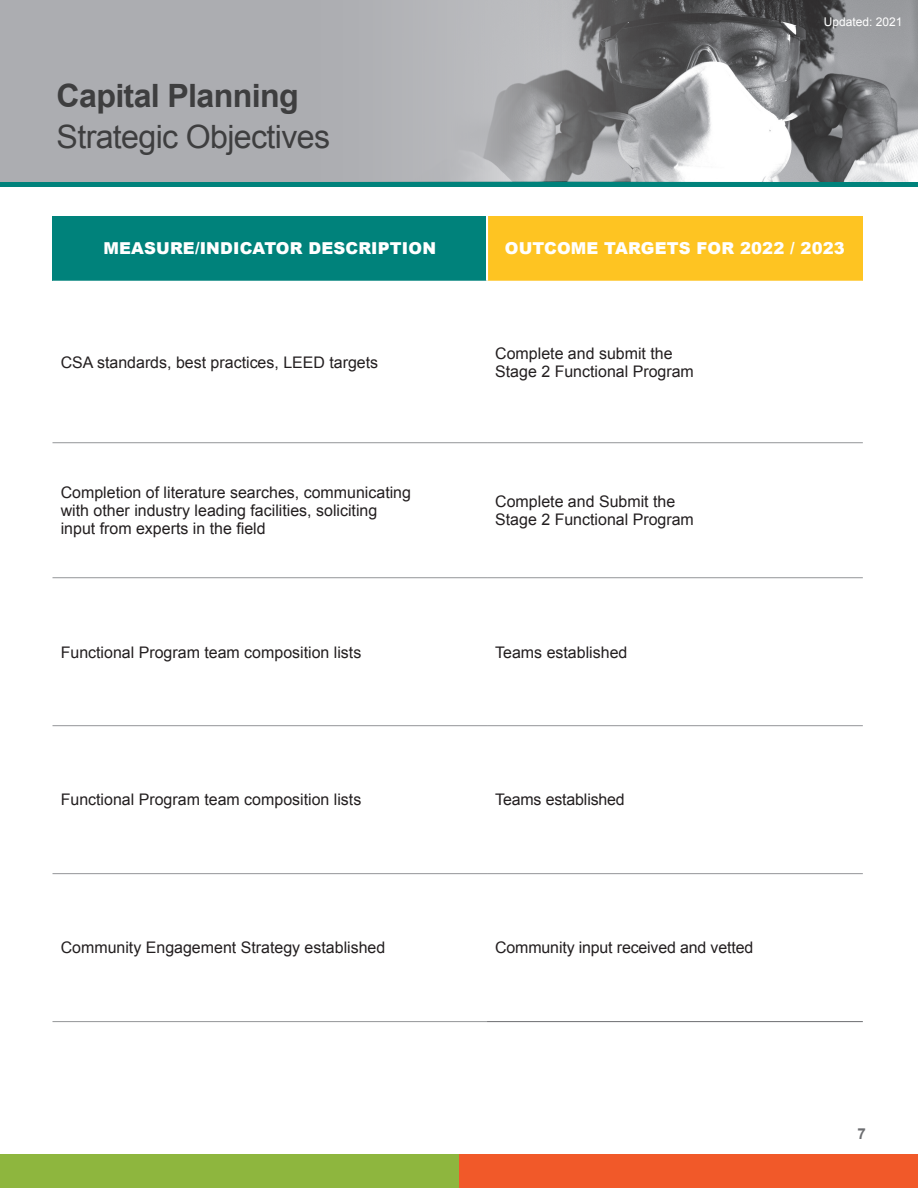
<style>
.page{position:relative;width:918px;height:1188px;background:#fff}
.page>*{position:absolute;margin:0;border:0;box-sizing:border-box;transform-origin:0 0}
.t1{font:32.1px "Arial";letter-spacing:-.02em;color:#3e3e3f}
.t2{font:700 32.1px "Arial";letter-spacing:-.02em;color:#3e3e3f}
.t3{font:900 16.5px "Arial";letter-spacing:.01em;color:#fff}
.t4{font:15.9px/18px "Arial";color:#231f20}
.t5{font:700 15.15px "Arial";color:#6c6d70}
.t6{font:12px "Arial";color:#fff}
</style>
<div class="page">
<div style="left:0;top:1155px;width:459px;height:33px;background:#8eb63e"></div>
<div style="left:459px;top:1155px;width:459px;height:33px;background:#f15929"></div>
<div style="left:0;top:182px;width:918px;height:5px;background:#00827b"></div>
<img style="left:562px;top:0;width:356px;height:182px">
<div style="left:0;top:0;width:562px;height:182px;background:#acadb1"></div>
<div style="left:52px;top:216px;width:435px;height:65px;background:#00827b"></div>
<div style="left:487px;top:216px;width:376px;height:65px;background:#fec422"></div>
<svg style="left:52px;top:443px;width:811px;height:432px"></svg>
<hr style="left:52px;top:442px;width:435px;height:1px;background:#939598">
<hr style="left:487px;top:442px;width:376px;height:1px;background:#939598">
<hr style="left:52px;top:577px;width:435px;height:1px;background:#939598">
<hr style="left:487px;top:577px;width:376px;height:1px;background:#939598">
<hr style="left:52px;top:725px;width:435px;height:1px;background:#939598">
<hr style="left:487px;top:725px;width:376px;height:1px;background:#939598">
<hr style="left:52px;top:873px;width:435px;height:1px;background:#939598">
<hr style="left:487px;top:873px;width:376px;height:1px;background:#939598">
<hr style="left:52px;top:1021px;width:435px;height:1px;background:#939598">
<hr style="left:486px;top:216px;width:2px;height:65px;background:#fff">
<hr style="left:487px;top:1021px;width:376px;height:1px;background:#6c6d70">
<p class="t2" style="left:57px;top:75px;width:244px">Capital Planning</p>
<p class="t1" style="left:57px;top:116px;width:275px">Strategic Objectives</p>
<p class="t6" style="left:824px;top:14px;width:80px">Updated: 2021</p>
<p class="t3" style="left:103px;top:236px;width:334px">MEASURE/INDICATOR DESCRIPTION</p>
<p class="t3" style="left:505px;top:236px;width:341px">OUTCOME TARGETS FOR 2022 / 2023</p>
<p class="t4" style="left:61px;top:353px;width:319px">CSA standards, best practices, LEED targets</p>
<p class="t4" style="left:495px;top:344px;width:200px">Complete and submit the<br>Stage 2 Functional Program</p>
<p class="t4" style="left:61px;top:484px;width:352px">Completion of literature searches, communicating with other industry leading facilities, soliciting input from experts in the field</p>
<p class="t4" style="left:495px;top:493px;width:200px">Complete and Submit the<br>Stage 2 Functional Program</p>
<p class="t4" style="left:61px;top:643px;width:302px">Functional Program team composition lists</p>
<p class="t4" style="left:495px;top:643px;width:134px">Teams established</p>
<p class="t4" style="left:61px;top:791px;width:302px">Functional Program team composition lists</p>
<p class="t4" style="left:495px;top:791px;width:131px">Teams established</p>
<p class="t4" style="left:61px;top:939px;width:326px">Community Engagement Strategy established</p>
<p class="t4" style="left:495px;top:939px;width:260px">Community input received and vetted</p>
<p class="t5" style="left:857px;top:1124px;width:10px">7</p>
</div>
